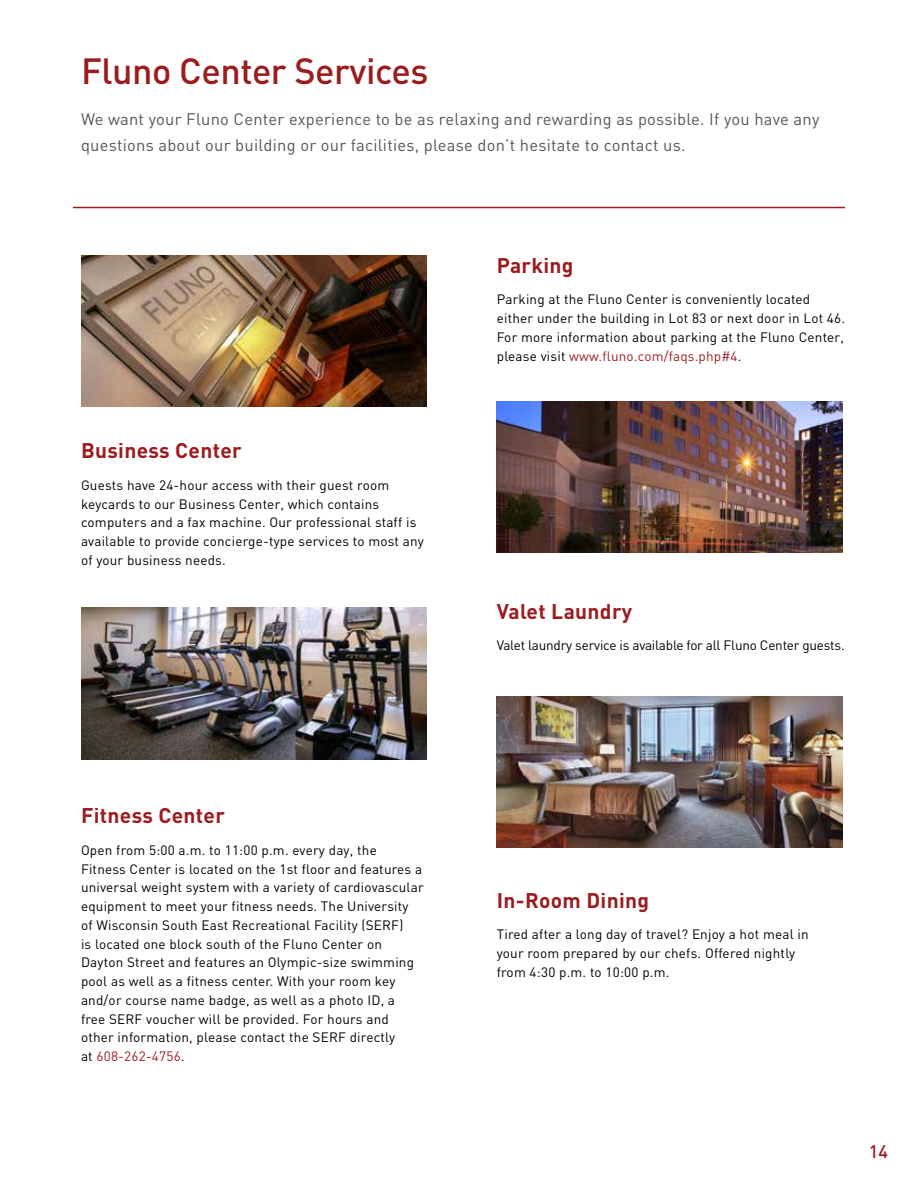
<style>
.page{position:relative;width:918px;height:1188px;background:#fff}
.page>*{position:absolute;margin:0;border:0;box-sizing:border-box;transform-origin:0 0}
.t1{font:500 36px "DIN";letter-spacing:-.015em;color:#9b1c1f}
.t2{font:700 21px "DIN";letter-spacing:.015em;color:#9b1c1f}
.t3{font:500 18px "DIN";color:#9b1c1f}
.t4{font:16.5px/25.5px "DIN";letter-spacing:.015em;color:#54565b}
.t5{font:13.5px/18.8px "DIN";letter-spacing:.015em;color:#000}
.t6{font:13.5px "DIN";letter-spacing:-.015em;color:#000}
.s1{color:#9b1c1f}
</style>
<div class="page">
<hr style="left:73px;top:207px;width:772px;height:1px;background:#9b1c1f">
<img style="left:81px;top:255px;width:346px;height:151px">
<img style="left:81px;top:608px;width:346px;height:151px">
<img style="left:497px;top:401px;width:345px;height:151px">
<img style="left:497px;top:696px;width:345px;height:151px">
<h1 class="t1" style="left:81px;top:48px;width:349px">Fluno Center Services</h1>
<p class="t4" style="left:81px;top:106px;width:740px">We want your Fluno Center experience to be as relaxing and rewarding as possible. If you have any questions about our building or our facilities, please don’t hesitate to contact us.</p>
<h2 class="t2" style="left:81px;top:437px;width:162px">Business Center</h2>
<p class="t5" style="left:81px;top:475px;width:344px">Guests have 24-hour access with their guest room keycards to our Business Center, which contains computers and a fax machine. Our professional staff is available to provide concierge-type services to most any of your business needs.</p>
<h2 class="t2" style="left:497px;top:251px;width:78px">Parking</h2>
<p class="t5" style="left:497px;top:290px;width:350px">Parking at the Fluno Center is conveniently located either under the building in Lot 83 or next door in Lot 46.<br>For more information about parking at the Fluno Center, please visit <span class="s1">www.fluno.com/faqs.php#4</span>.</p>
<h2 class="t2" style="left:497px;top:597px;width:137px">Valet Laundry</h2>
<p class="t6" style="left:497px;top:636px;width:349px">Valet laundry service is available for all Fluno Center guests.</p>
<h2 class="t2" style="left:81px;top:802px;width:145px">Fitness Center</h2>
<p class="t5" style="left:81px;top:840px;width:344px">Open from 5:00 a.m. to 11:00 p.m. every day, the Fitness Center is located on the 1st floor and features a universal weight system with a variety of cardiovascular equipment to meet your fitness needs. The University<br>of Wisconsin South East Recreational Facility (SERF)<br>is located one block south of the Fluno Center on Dayton Street and features an Olympic-size swimming pool as well as a fitness center. With your room key and/or course name badge, as well as a photo ID, a<br>free SERF voucher will be provided. For hours and other information, please contact the SERF directly<br>at <span class="s1">608-262-4756</span>.</p>
<h2 class="t2" style="left:497px;top:886px;width:154px">In-Room Dining</h2>
<p class="t5" style="left:497px;top:925px;width:313px">Tired after a long day of travel? Enjoy a hot meal in your room prepared by our chefs. Offered nightly from 4:30 p.m. to 10:00 p.m.</p>
<h3 class="t3" style="left:869px;top:1140px;width:21px">14</h3>
</div>
